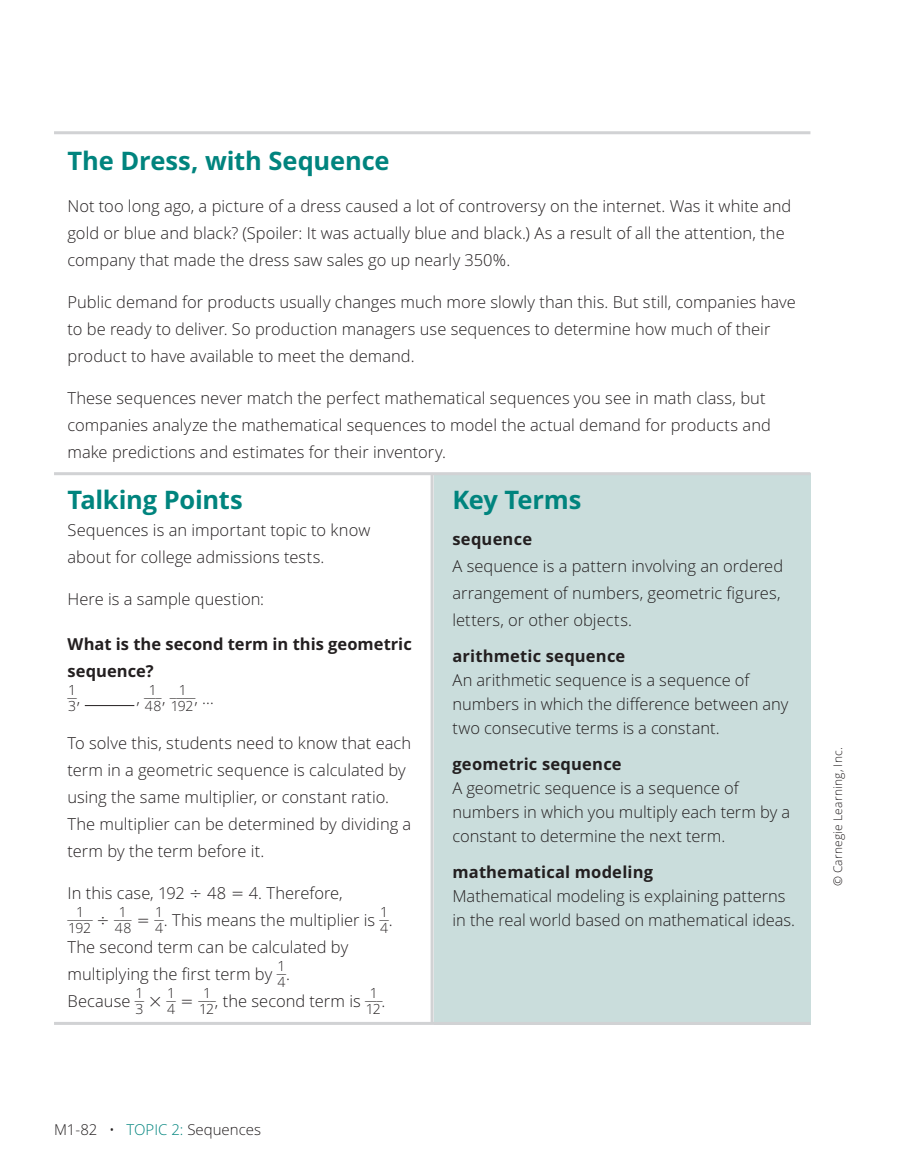
<style>
.page{position:relative;width:905px;height:1175px;background:#fff}
.page>*{position:absolute;margin:0;border:0;box-sizing:border-box;transform-origin:0 0}
.t1{font:700 25.5px "Open Sans";letter-spacing:-.01em;color:#00847e}
.t2{font:300 16.5px/27px "Open Sans";color:#231f20}
.t3{font:700 16.5px/27px "Open Sans";letter-spacing:.01em;color:#231f20}
.t4{font:300 15px "Open Sans";color:#231f20}
.t5{font:300 14.1px/14.1px "Open Sans";letter-spacing:-.02em;color:#231f20;text-align:right}
.t6{font:300 14.1px/14.1px "Open Sans";letter-spacing:-.02em;color:#231f20;scale:.82 1}
.t7{font:300 14.1px "Open Sans";letter-spacing:-.02em;color:#231f20;scale:1.1 1}
.t8{font:300 12px "Open Sans";letter-spacing:.015em;color:#231f20}
.s1{font-size:16.5px}
.s2{color:#00847e}
</style>
<div class="page">
<hr style="left:54px;top:131px;width:756px;height:3px;background:#d1d2d4">
<div style="left:433px;top:473px;width:377px;height:551px;background:#cadddc"></div>
<hr style="left:430px;top:473px;width:3px;height:549px;background:#d1d2d4">
<hr style="left:54px;top:472px;width:756px;height:3px;background:#d1d2d4">
<hr style="left:85px;top:705px;width:49px;height:1px;background:#231f20">
<hr style="left:54px;top:1021px;width:756px;height:3px;background:#d1d2d4">
<h1 class="t1" style="left:68px;top:150px;width:323px">The Dress, with Sequence</h1>
<p class="t2" style="left:68px;top:194px;width:725px">Not too long ago, a picture of a dress caused a lot of controversy on the internet. Was it white and gold or blue and black? (Spoiler: It was actually blue and black.) As a result of all the attention, the company that made the dress saw sales go up nearly 350%.</p>
<p class="t2" style="left:68px;top:290px;width:729px">Public demand for products usually changes much more slowly than this. But still, companies have to be ready to deliver. So production managers use sequences to determine how much of their product to have available to meet the demand.</p>
<p class="t2" style="left:68px;top:386px;width:704px">These sequences never match the perfect mathematical sequences you see in math class, but companies analyze the mathematical sequences to model the actual demand for products and make predictions and estimates for their inventory.</p>
<h1 class="t1" style="left:68px;top:489px;width:177px">Talking Points</h1>
<p class="t2" style="left:68px;top:518px;width:304px">Sequences is an important topic to know about for college admissions tests.</p>
<p class="t2" style="left:68px;top:587px;width:198px">Here is a sample question:</p>
<p class="t3" style="left:68px;top:632px;width:346px">What is the second term in this geometric sequence?</p>
<p class="t6" style="left:68px;top:686px;width:17px">_ _1<br>3<sup>,</sup></p>
<p class="t5" style="left:136px;top:686px;width:27px"><span class="s1">,</span> ___1</p>
<h1 class="t1" style="left:452px;top:489px;width:130px">Key Terms</h1>
<p class="t3" style="left:452px;top:527px;width:81px">sequence</p>
<p class="t2" style="left:452px;top:554px;width:332px">A sequence is a pattern involving an ordered arrangement of numbers, geometric figures, letters, or other objects.</p>
<p class="t3" style="left:452px;top:644px;width:174px">arithmetic sequence</p>
<p class="t2" style="left:452px;top:669px;width:337px;line-height:24px">An arithmetic sequence is a sequence of numbers in which the difference between any two consecutive terms is a constant.</p>
<p class="t3" style="left:452px;top:752px;width:171px">geometric sequence</p>
<p class="t2" style="left:452px;top:777px;width:339px;line-height:24px">A geometric sequence is a sequence of numbers in which you multiply each term by a constant to determine the next term.</p>
<p class="t3" style="left:452px;top:860px;width:202px">mathematical modeling</p>
<p class="t2" style="left:452px;top:885px;width:344px;line-height:24px">Mathematical modeling is explaining patterns in the real world based on mathematical ideas.</p>
<p class="t5" style="left:171px;top:684px;width:45px;line-height:15.3px;text-align:left;text-indent:8px">1<br>192<sup>,</sup> <sup>…</sup></p>
<p class="t2" style="left:67px;top:731px;width:345px">To solve this, students need to know that each term in a geometric sequence is calculated by using the same multiplier, or constant ratio.<br>The multiplier can be determined by dividing a term by the term before it.</p>
<p class="t2" style="left:67px;top:881px;width:160px">In this case, 192 ✔ 48</p>
<p class="t2" style="left:249px;top:881px;width:96px">4. Therefore,</p>
<p class="t7" style="left:68px;top:908px;width:25px">____</p>
<p class="t5" style="left:145px;top:686px;width:52px">48<span class="s1">,</span> ____</p>
<p class="t5" style="left:68px;top:908px;width:65px">192 ✔ ___1<br>48</p>
<p class="t6" style="left:154px;top:908px;width:13px">_ _1</p>
<p class="t5" style="left:76px;top:906px;width:10px">1</p>
<p class="t2" style="left:155px;top:908px;width:235px"><sub>4</sub>. This means the multiplier is <sup>__1</sup></p>
<p class="t5" style="left:380px;top:922px;width:14px">4<sup>.</sup></p>
<p class="t2" style="left:67px;top:935px;width:282px">The second term can be calculated by multiplying the first term by <sup>__1</sup></p>
<p class="t5" style="left:277px;top:976px;width:14px">4<sup>.</sup></p>
<p class="t2" style="left:68px;top:989px;width:78px">Because <sup>__1</sup></p>
<p class="t5" style="left:135px;top:989px;width:42px">3 ✓ __1<br>4</p>
<p class="t5" style="left:198px;top:989px;width:19px">___1</p>
<p class="t2" style="left:199px;top:989px;width:185px"><sub>12</sub>, the second term is <sup>___1</sup></p>
<p class="t5" style="left:366px;top:1003px;width:21px">12<sup>.</sup></p>
<p class="t8" style="left:832px;top:886px;width:141px;rotate:-90deg">© Carnegie Learning, Inc.</p>
<p class="t4" style="left:54px;top:1123px;width:208px">M1-82 • <span class="s2">TOPIC 2:</span> Sequences</p>
</div>
